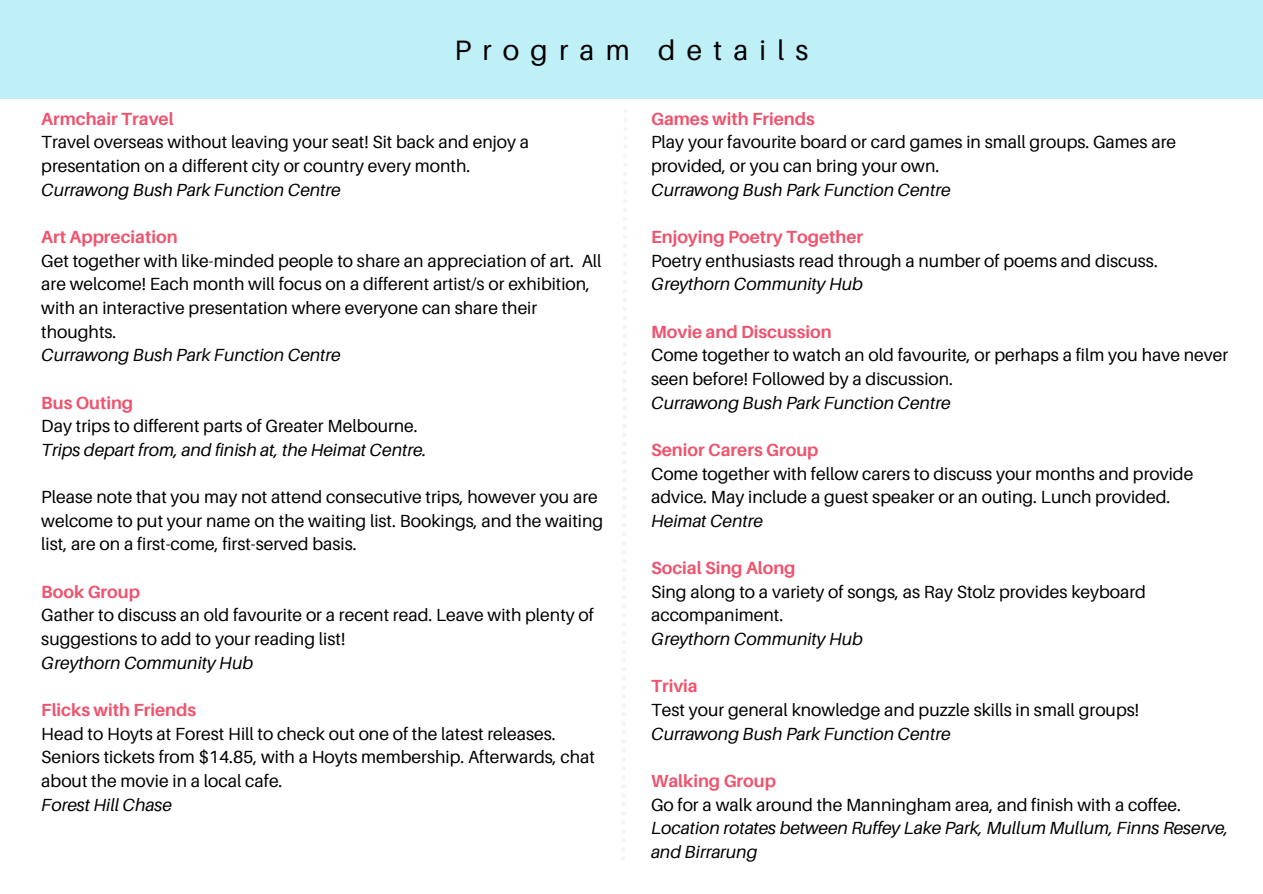
<style>
.page{position:relative;width:1263px;height:894px;background:#fff}
.page>*{position:absolute;margin:0;border:0;box-sizing:border-box;transform-origin:0 0}
.t1{font:28.05px "Aileron";letter-spacing:.4em;color:#000}
.t2{font:17.55px/23.7px "Aileron";color:#000}
.t3{font:italic 17.55px/23.7px "Aileron";color:#000}
.t4{font:700 17.55px "Aileron";color:#ef536d}
</style>
<div class="page">
<div style="left:0;top:0;width:1263px;height:98px;background:#c0f0f7"></div>
<svg style="left:621px;top:109px;width:6px;height:751px"></svg>
<h1 class="t1" style="left:454px;top:32px;width:355px">Program details</h1>
<p class="t4" style="left:41px;top:108px;width:134px">Armchair Travel</p>
<p class="t2" style="left:41px;top:130px;width:489px">Travel overseas without leaving your seat! Sit back and enjoy a presentation on a different city or country every month.</p>
<p class="t3" style="left:41px;top:177px;width:301px">Currawong Bush Park Function Centre</p>
<p class="t4" style="left:41px;top:226px;width:138px">Art Appreciation</p>
<p class="t2" style="left:41px;top:248px;width:562px">Get together with like-minded people to share an appreciation of art. All are welcome! Each month will focus on a different artist/s or exhibition, with an interactive presentation where everyone can share their thoughts.</p>
<p class="t3" style="left:41px;top:343px;width:301px">Currawong Bush Park Function Centre</p>
<p class="t4" style="left:41px;top:391px;width:93px">Bus Outing</p>
<p class="t2" style="left:41px;top:414px;width:378px">Day trips to different parts of Greater Melbourne.</p>
<p class="t3" style="left:41px;top:437px;width:387px">Trips depart from, and finish at, the Heimat Centre.</p>
<p class="t2" style="left:41px;top:484px;width:563px">Please note that you may not attend consecutive trips, however you are welcome to put your name on the waiting list. Bookings, and the waiting list, are on a first-come, first-served basis.</p>
<p class="t4" style="left:41px;top:580px;width:100px">Book Group</p>
<p class="t2" style="left:41px;top:603px;width:554px">Gather to discuss an old favourite or a recent read. Leave with plenty of suggestions to add to your reading list!</p>
<p class="t3" style="left:41px;top:650px;width:213px">Greythorn Community Hub</p>
<p class="t4" style="left:41px;top:698px;width:156px">Flicks with Friends</p>
<p class="t2" style="left:41px;top:721px;width:555px">Head to Hoyts at Forest Hill to check out one of the latest releases.<br>Seniors tickets from $14.85, with a Hoyts membership. Afterwards, chat about the movie in a local cafe.</p>
<p class="t3" style="left:41px;top:792px;width:132px">Forest Hill Chase</p>
<p class="t4" style="left:651px;top:108px;width:165px">Games with Friends</p>
<p class="t2" style="left:651px;top:130px;width:527px">Play your favourite board or card games in small groups. Games are provided, or you can bring your own.</p>
<p class="t3" style="left:651px;top:177px;width:301px">Currawong Bush Park Function Centre</p>
<p class="t4" style="left:651px;top:226px;width:214px">Enjoying Poetry Together</p>
<p class="t2" style="left:651px;top:248px;width:508px">Poetry enthusiasts read through a number of poems and discuss.</p>
<p class="t3" style="left:651px;top:272px;width:213px">Greythorn Community Hub</p>
<p class="t4" style="left:651px;top:320px;width:182px">Movie and Discussion</p>
<p class="t2" style="left:651px;top:343px;width:579px">Come together to watch an old favourite, or perhaps a film you have never seen before! Followed by a discussion.</p>
<p class="t3" style="left:651px;top:390px;width:301px">Currawong Bush Park Function Centre</p>
<p class="t4" style="left:651px;top:438px;width:169px">Senior Carers Group</p>
<p class="t2" style="left:651px;top:461px;width:544px">Come together with fellow carers to discuss your months and provide advice. May include a guest speaker or an outing. Lunch provided.</p>
<p class="t3" style="left:651px;top:508px;width:113px">Heimat Centre</p>
<p class="t4" style="left:651px;top:557px;width:146px">Social Sing Along</p>
<p class="t2" style="left:651px;top:579px;width:496px">Sing along to a variety of songs, as Ray Stolz provides keyboard accompaniment.</p>
<p class="t3" style="left:651px;top:626px;width:213px">Greythorn Community Hub</p>
<p class="t4" style="left:651px;top:675px;width:48px">Trivia</p>
<p class="t2" style="left:651px;top:697px;width:489px">Test your general knowledge and puzzle skills in small groups!</p>
<p class="t3" style="left:651px;top:721px;width:301px">Currawong Bush Park Function Centre</p>
<p class="t4" style="left:651px;top:769px;width:126px">Walking Group</p>
<p class="t2" style="left:651px;top:792px;width:531px">Go for a walk around the Manningham area, and finish with a coffee.</p>
<p class="t3" style="left:651px;top:815px;width:579px">Location rotates between Ruffey Lake Park, Mullum Mullum, Finns Reserve, and Birrarung</p>
</div>
